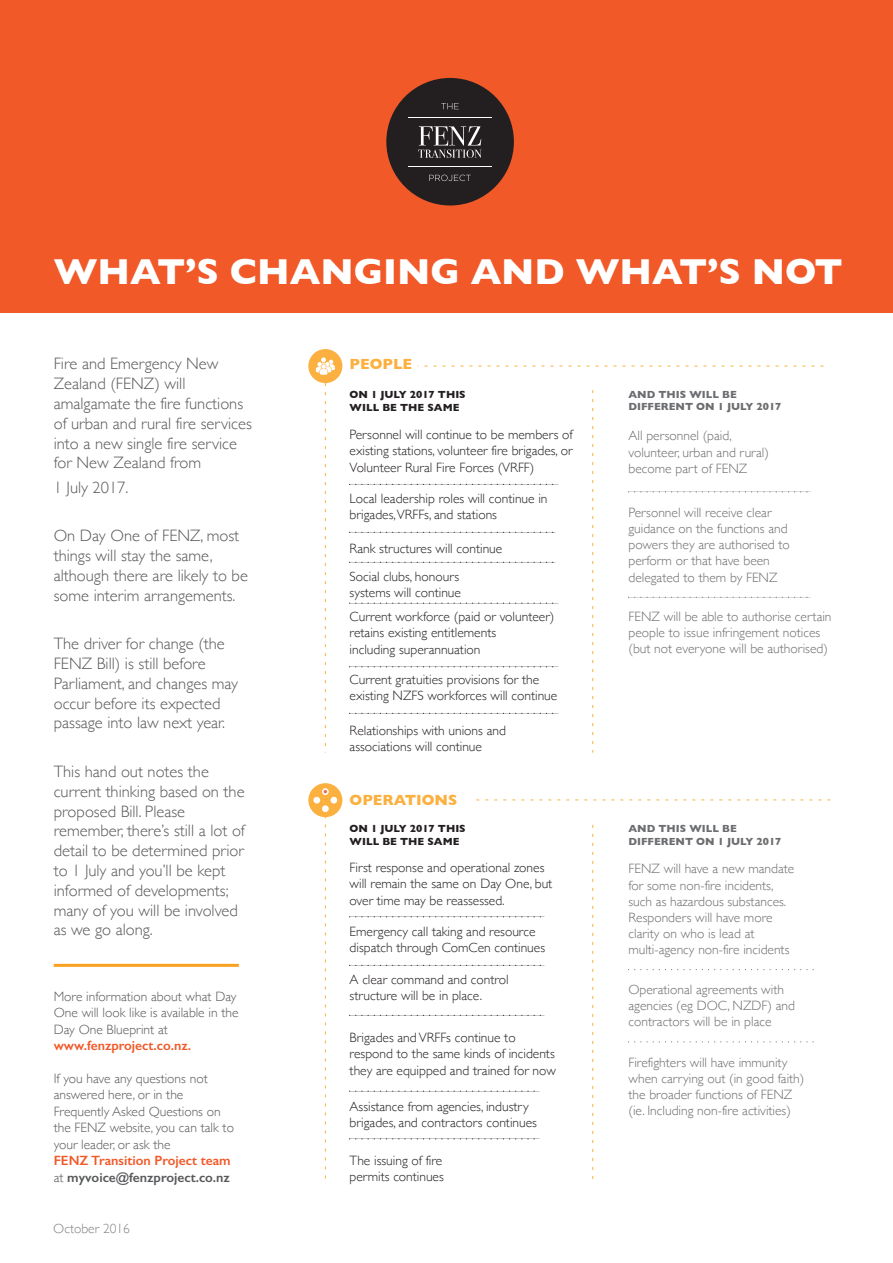
<style>
.page{position:relative;width:893px;height:1263px;background:#fff}
.page>*{position:absolute;margin:0;border:0;box-sizing:border-box;transform-origin:0 0}
.t1{font:700 36.75px "Gill Sans";color:#fff}
.t2{font:300 16.5px/19.8px "Gill Sans";color:#57585a}
.t3{font:700 15px "Gill Sans";color:#fbb03f}
.t4{font:300 13.5px/16.2px "Gill Sans";color:#231f20}
.t5{font:300 13.5px/16.2px "Gill Sans";color:#6c6d70}
.t6{font:300 13.5px/16.5px "Gill Sans";color:#57585a}
.t7{font:600 13.5px/16.5px "Gill Sans";color:#f15929}
.t8{font:300 13.5px "Gill Sans";color:#808285}
.t9{font:700 10.5px/12.6px "Gill Sans";color:#6c6d70}
.t10{font:700 10.5px/12.6px "Gill Sans";color:#231f20}
.s1{font-weight:300;color:#57585a}
.s2{color:#57585a}
</style>
<div class="page">
<div style="left:0;top:0;width:893px;height:312px;background:#f15929"></div>
<div style="left:386px;top:78px;width:128px;height:127px;background:#231f20;border-radius:50%"></div>
<svg style="left:418px;top:126px;width:64px;height:32px"></svg>
<hr style="left:408px;top:118px;width:84px;height:1px;background:#fff">
<hr style="left:408px;top:166px;width:84px;height:1px;background:#fff">
<svg style="left:441px;top:103px;width:18px;height:6px"></svg>
<svg style="left:429px;top:175px;width:42px;height:6px"></svg>
<svg style="left:592px;top:825px;width:1px;height:354px"></svg>
<svg style="left:325px;top:817px;width:1px;height:362px"></svg>
<svg style="left:592px;top:390px;width:1px;height:363px"></svg>
<svg style="left:325px;top:383px;width:1px;height:370px"></svg>
<svg style="left:418px;top:366px;width:405px;height:1px"></svg>
<svg style="left:476px;top:799px;width:354px;height:1px"></svg>
<svg style="left:350px;top:484px;width:208px;height:1px"></svg>
<svg style="left:350px;top:532px;width:206px;height:1px"></svg>
<svg style="left:350px;top:562px;width:206px;height:1px"></svg>
<svg style="left:350px;top:603px;width:208px;height:1px"></svg>
<svg style="left:350px;top:666px;width:208px;height:1px"></svg>
<svg style="left:350px;top:713px;width:208px;height:1px"></svg>
<svg style="left:350px;top:965px;width:194px;height:1px"></svg>
<svg style="left:350px;top:916px;width:194px;height:1px"></svg>
<svg style="left:350px;top:1015px;width:194px;height:1px"></svg>
<svg style="left:628px;top:491px;width:182px;height:1px"></svg>
<svg style="left:628px;top:597px;width:182px;height:1px"></svg>
<svg style="left:350px;top:1090px;width:189px;height:2px"></svg>
<svg style="left:350px;top:1138px;width:189px;height:1px"></svg>
<div style="left:308px;top:349px;width:34px;height:34px;background:#fbb03f;border-radius:50%"></div>
<svg style="left:316px;top:357px;width:19px;height:18px"></svg>
<hr style="left:54px;top:964px;width:185px;height:3px;background:#f8a01f">
<div style="left:308px;top:783px;width:34px;height:34px;background:#fbb03f;border-radius:50%"></div>
<div style="left:313px;top:797px;width:7px;height:6px;background:#fff;border-radius:50%"></div>
<div style="left:322px;top:805px;width:7px;height:7px;background:#fff;border-radius:50%"></div>
<svg style="left:322px;top:788px;width:7px;height:7px"></svg>
<svg style="left:324px;top:790px;width:13px;height:13px"></svg>
<svg style="left:628px;top:969px;width:186px;height:1px"></svg>
<svg style="left:628px;top:1041px;width:186px;height:1px"></svg>
<h1 class="t1" style="left:54px;top:243px;width:790px">WHAT’S CHANGING AND WHAT’S NOT</h1>
<p class="t2" style="left:54px;top:353px;width:200px">Fire and Emergency New<br>Zealand (FENZ) will amalgamate the fire functions of urban and rural fire services into a new single fire service for New Zealand from</p>
<p class="t2" style="left:54px;top:476px;width:76px">1 July 2017.</p>
<p class="t2" style="left:54px;top:525px;width:196px">On Day One of FENZ, most things will stay the same, although there are likely to be some interim arrangements.</p>
<p class="t2" style="left:54px;top:633px;width:186px">The driver for change (the<br>FENZ Bill) is still before<br>Parliament, and changes may occur before its expected passage into law next year.</p>
<p class="t2" style="left:54px;top:761px;width:193px">This hand out notes the current thinking based on the proposed Bill. Please remember, there’s still a lot of detail to be determined prior to 1 July and you’ll be kept informed of developments; many of you will be involved as we go along.</p>
<p class="t6" style="left:54px;top:988px;width:186px">More information about what Day<br>One will look like is available in the<br>Day One Blueprint at</p>
<p class="t7" style="left:54px;top:1037px;width:139px">www.fenzproject.co.nz.</p>
<p class="t6" style="left:54px;top:1069px;width:182px">If you have any questions not answered here, or in the<br>Frequently Asked Questions on the FENZ website, you can talk to your leader, or ask the</p>
<p class="t7" style="left:54px;top:1152px;width:178px">FENZ Transition Project team <span class="s1">at</span> <span class="s2">myvoice@fenzproject.co.nz</span></p>
<p class="t8" style="left:53px;top:1218px;width:78px">October 2016</p>
<p class="t3" style="left:350px;top:352px;width:64px">PEOPLE</p>
<p class="t10" style="left:350px;top:388px;width:118px">ON 1 JULY 2017 THIS<br>WILL BE THE SAME</p>
<p class="t9" style="left:628px;top:388px;width:155px">AND THIS WILL BE<br>DIFFERENT ON 1 JULY 2017</p>
<p class="t4" style="left:350px;top:426px;width:225px;text-align:justify">Personnel will continue to be members of existing stations, volunteer fire brigades, or Volunteer Rural Fire Forces (VRFF)</p>
<p class="t5" style="left:628px;top:427px;width:142px">All personnel (paid, volunteer, urban and rural) become part of FENZ</p>
<p class="t4" style="left:350px;top:490px;width:199px">Local leadership roles will continue in brigades,VRFFs, and stations</p>
<p class="t4" style="left:350px;top:534px;width:154px;line-height:27.6px">Rank structures will continue<br>Social clubs, honours</p>
<p class="t4" style="left:350px;top:580px;width:206px;line-height:24.3px">systems will continue<br>Current workforce (paid or volunteer)</p>
<p class="t4" style="left:350px;top:624px;width:148px">retains existing entitlements including superannuation</p>
<p class="t4" style="left:350px;top:671px;width:209px">Current gratuities provisions for the existing NZFS workforces will continue</p>
<p class="t4" style="left:350px;top:722px;width:158px">Relationships with unions and associations will continue</p>
<p class="t5" style="left:628px;top:504px;width:163px">Personnel will receive clear guidance on the functions and powers they are authorised to perform or that have been delegated to them by FENZ</p>
<p class="t5" style="left:628px;top:608px;width:205px">FENZ will be able to authorise certain people to issue infringement notices (but not everyone will be authorised)</p>
<p class="t3" style="left:350px;top:788px;width:109px">OPERATIONS</p>
<p class="t10" style="left:350px;top:822px;width:118px">ON 1 JULY 2017 THIS<br>WILL BE THE SAME</p>
<p class="t4" style="left:350px;top:859px;width:204px">First response and operational zones will remain the same on Day One, but over time may be reassessed.</p>
<p class="t4" style="left:350px;top:923px;width:197px">Emergency call taking and resource dispatch through ComCen continues</p>
<p class="t4" style="left:350px;top:971px;width:161px">A clear command and control structure will be in place.</p>
<p class="t4" style="left:350px;top:1029px;width:208px">Brigades and VRFFs continue to respond to the same kinds of incidents they are equipped and trained for now</p>
<p class="t4" style="left:350px;top:1098px;width:189px">Assistance from agencies, industry brigades, and contractors continues</p>
<p class="t4" style="left:350px;top:1151px;width:96px">The issuing of fire permits continues</p>
<p class="t9" style="left:628px;top:822px;width:155px">AND THIS WILL BE<br>DIFFERENT ON 1 JULY 2017</p>
<p class="t5" style="left:628px;top:860px;width:167px">FENZ will have a new mandate for some non-fire incidents, such as hazardous substances.<br>Responders will have more clarity on who is lead at multi-agency non-fire incidents</p>
<p class="t5" style="left:628px;top:980px;width:168px">Operational agreements with agencies (eg DOC, NZDF) and contractors will be in place</p>
<p class="t5" style="left:628px;top:1053px;width:177px">Firefighters will have immunity when carrying out (in good faith) the broader functions of FENZ (ie. Including non-fire activities)</p>
</div>
